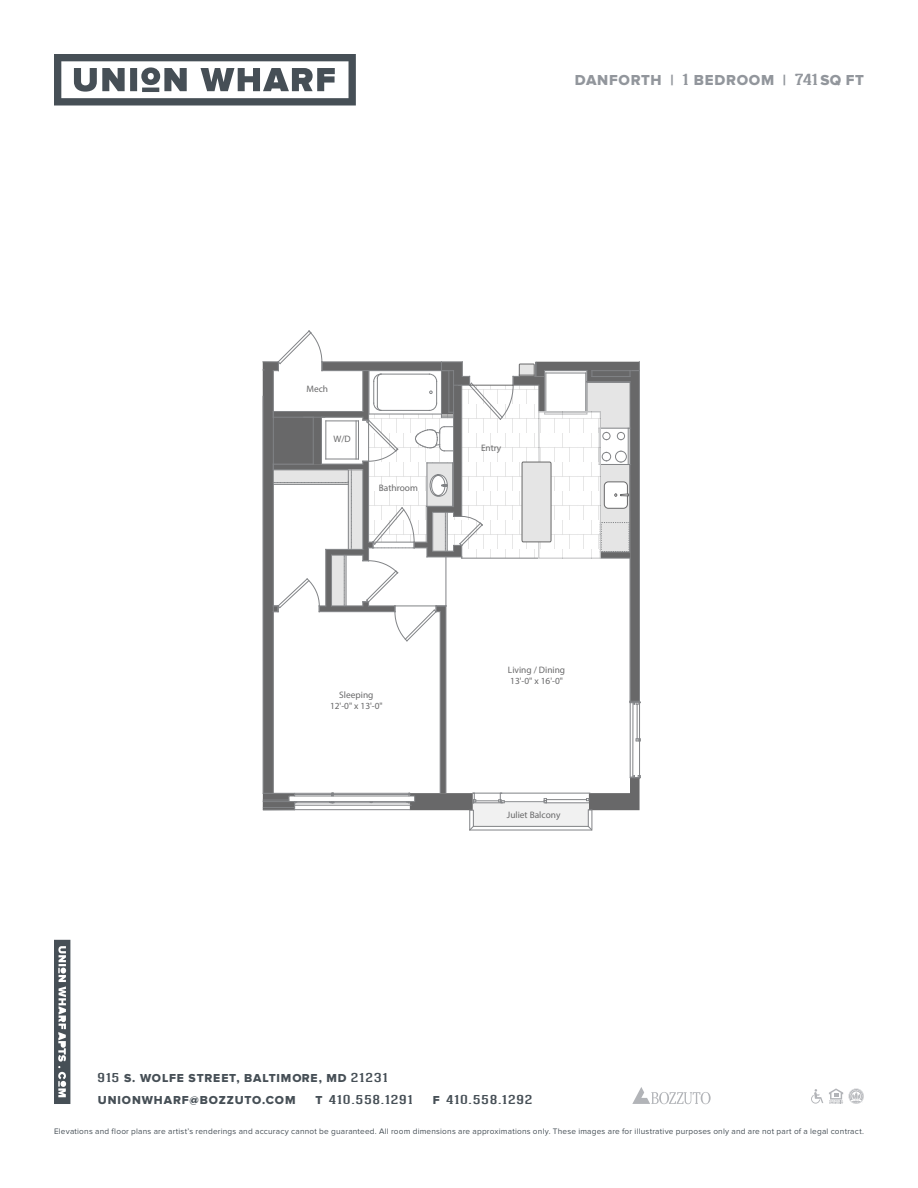
<style>
.page{position:relative;width:918px;height:1188px;background:#fff}
.page>*{position:absolute;margin:0;border:0;box-sizing:border-box;transform-origin:0 0}
.t1{font:15px "Proxima Nova Extrabld";letter-spacing:.045em;color:#92969c}
.t2{font:12px "Proxima Nova Extrabld";letter-spacing:.075em;color:#464f56}
.t3{font:12px "Geared Slab";letter-spacing:.08em;color:#464f56;scale:1.5 1}
.t4{font:9.3px/11.2px "Neutraface Text";color:#686869;text-align:center}
.t5{font:8.25px "Proxima Nova";letter-spacing:.025em;color:#464f56}
.s1{font-family:"Geared Slab"}
.s2{font-family:"Proxima Nova Extrabld"}
</style>
<div class="page">
<svg style="left:54px;top:54px;width:302px;height:52px"></svg>
<svg style="left:632px;top:1087px;width:79px;height:17px"></svg>
<svg style="left:811px;top:1089px;width:12px;height:15px"></svg>
<svg style="left:829px;top:1088px;width:35px;height:16px"></svg>
<svg style="left:54px;top:940px;width:16px;height:164px"></svg>
<hr style="left:470px;top:830px;width:122px;height:1px;background:#818386">
<svg style="left:263px;top:331px;width:378px;height:499px"></svg>
<h1 class="t1" style="left:575px;top:72px;width:142px">DANFORTH | <span class="s1">1</span> BEDROO</h1>
<h1 class="t1" style="left:761px;top:72px;width:104px">M | <span class="s1">741</span>SQ FT</h1>
<p class="t4" style="left:307px;top:383px;width:23px">Mech</p>
<p class="t4" style="left:333px;top:433px;width:19px">W/D</p>
<p class="t4" style="left:379px;top:482px;width:41px">Bathroom</p>
<p class="t4" style="left:481px;top:442px;width:22px">Entry</p>
<p class="t4" style="left:330px;top:689px;width:54px">Sleeping<br>12'-0" x 13'-0"</p>
<p class="t4" style="left:508px;top:664px;width:59px;text-align:left">Living / Dining<br>13'-0" x 16'-0"</p>
<p class="t4" style="left:507px;top:809px;width:55px">Juliet Balcony</p>
<h2 class="t2" style="left:98px;top:1071px;width:204px"><span class="s1">915</span> S. WOLFE STREET, BALTIMORE</h2>
<h2 class="t3" style="left:319px;top:1071px;width:47px"><span class="s2">, MD</span> 21231</h2>
<h2 class="t2" style="left:98px;top:1093px;width:199px">UNIONWHARF@BOZZUTO.COM</h2>
<h2 class="t3" style="left:315px;top:1092px;width:66px"><span class="s2">T</span> 410.558.1291</h2>
<h2 class="t3" style="left:433px;top:1092px;width:68px"><span class="s2">F</span> 410.558.1292</h2>
<p class="t5" style="left:54px;top:1127px;width:812px">Elevations and floor plans are artist’s renderings and accuracy cannot be guaranteed. All room dimensions are approximations only. These images are for illustrative purposes only and are not part of a legal contract.</p>
</div>
